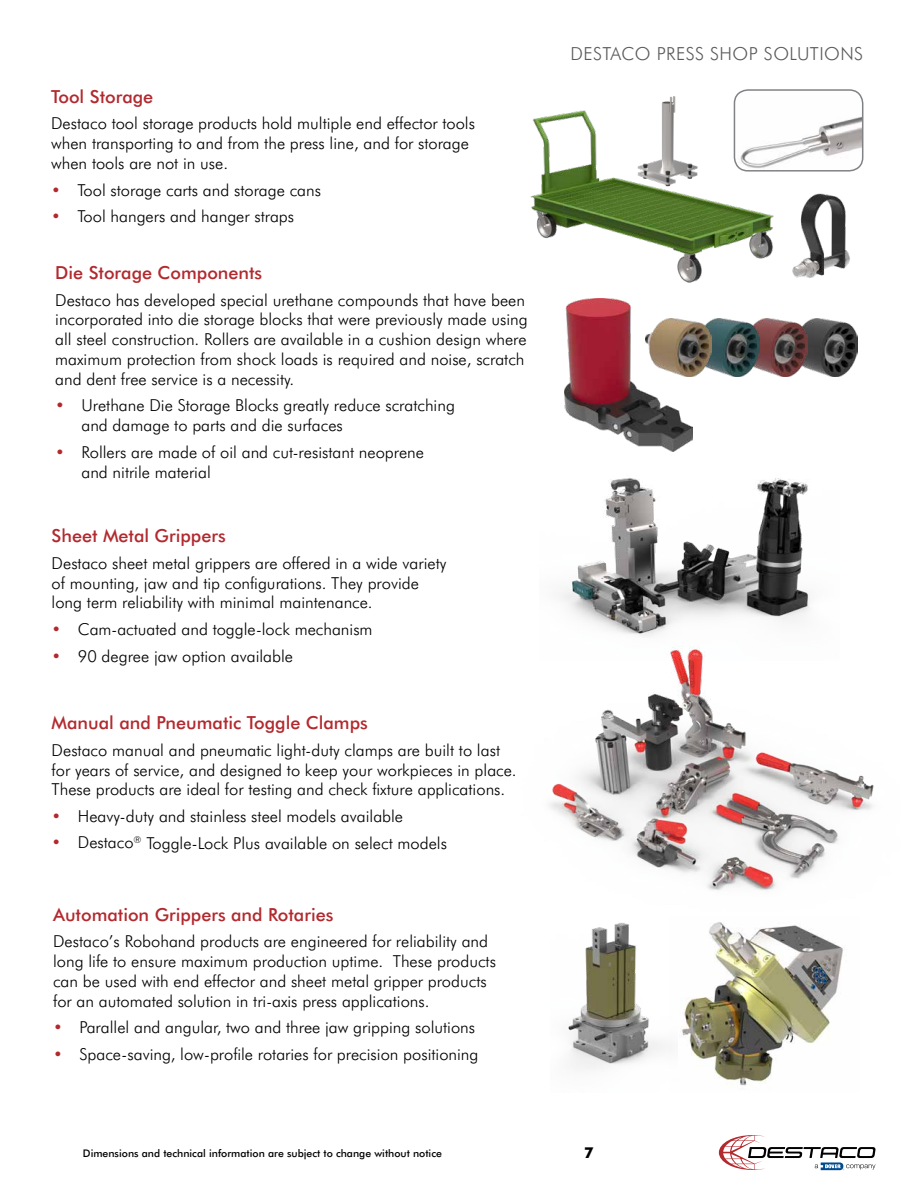
<style>
.page{position:relative;width:918px;height:1188px;background:#fff}
.page>*{position:absolute;margin:0;border:0;box-sizing:border-box;transform-origin:0 0}
.t1{font:500 18px "Futura BT";color:#b2292e}
.t2{font:300 18px "Futura BT";letter-spacing:.025em;color:#58595b}
.t3{font:300 16.5px/19.8px "Futura BT";color:#000}
.t4{font:700 15px "Futura BT";color:#000}
.t5{font:500 10.5px "Futura BT";color:#000}
.s1{color:#b3282d}
</style>
<div class="page">
<img style="left:564px;top:299px;width:128px;height:153px">
<img style="left:808px;top:318px;width:49px;height:59px">
<img style="left:759px;top:318px;width:49px;height:59px">
<img style="left:712px;top:318px;width:47px;height:59px">
<img style="left:645px;top:318px;width:67px;height:59px">
<img style="left:797px;top:193px;width:53px;height:85px">
<img style="left:736px;top:90px;width:127px;height:80px">
<div style="left:734px;top:89px;width:129px;height:83px;border:2px solid #808285;border-radius:14px"></div>
<img style="left:530px;top:95px;width:267px;height:188px">
<img style="left:634px;top:95px;width:67px;height:97px">
<img style="left:559px;top:478px;width:251px;height:159px">
<img style="left:549px;top:647px;width:325px;height:244px">
<img style="left:680px;top:922px;width:163px;height:164px">
<img style="left:568px;top:922px;width:97px;height:147px">
<svg style="left:719px;top:1135px;width:156px;height:35px"></svg>
<p class="t1" style="left:51px;top:86px;width:104px">Tool Storage</p>
<p class="t3" style="left:51px;top:113px;width:425px">Destaco tool storage products hold multiple end effector tools when transporting to and from the press line, and for storage when tools are not in use.</p>
<p class="t3" style="left:51px;top:180px;width:271px"><span class="s1">•</span> Tool storage carts and storage cans</p>
<p class="t3" style="left:51px;top:206px;width:245px"><span class="s1">•</span> Tool hangers and hanger straps</p>
<p class="t1" style="left:55px;top:262px;width:209px">Die Storage Components</p>
<p class="t3" style="left:55px;top:290px;width:474px">Destaco has developed special urethane compounds that have been incorporated into die storage blocks that were previously made using all steel construction. Rollers are available in a cushion design where maximum protection from shock loads is required and noise, scratch and dent free service is a necessity.</p>
<p class="t3" style="left:81px;top:395px;width:375px;text-indent:-26px"><span class="s1">•</span> Urethane Die Storage Blocks greatly reduce scratching and damage to parts and die surfaces</p>
<p class="t3" style="left:81px;top:442px;width:344px;text-indent:-26px"><span class="s1">•</span> Rollers are made of oil and cut-resistant neoprene and nitrile material</p>
<p class="t1" style="left:52px;top:525px;width:176px">Sheet Metal Grippers</p>
<p class="t3" style="left:52px;top:553px;width:396px">Destaco sheet metal grippers are offered in a wide variety of mounting, jaw and tip configurations. They provide long term reliability with minimal maintenance.</p>
<p class="t3" style="left:52px;top:619px;width:323px"><span class="s1">•</span> Cam-actuated and toggle-lock mechanism</p>
<p class="t3" style="left:52px;top:646px;width:243px"><span class="s1">•</span> 90 degree jaw option available</p>
<p class="t1" style="left:52px;top:712px;width:318px">Manual and Pneumatic Toggle Clamps</p>
<p class="t3" style="left:52px;top:740px;width:467px">Destaco manual and pneumatic light-duty clamps are built to last for years of service, and designed to keep your workpieces in place.<br>These products are ideal for testing and check fixture applications.</p>
<p class="t3" style="left:52px;top:806px;width:353px"><span class="s1">•</span> Heavy-duty and stainless steel models available</p>
<p class="t3" style="left:52px;top:833px;width:397px"><span class="s1">•</span> Destaco<sup>®</sup> Toggle-Lock Plus available on select models</p>
<p class="t1" style="left:53px;top:904px;width:282px">Automation Grippers and Rotaries</p>
<p class="t3" style="left:53px;top:932px;width:444px">Destaco’s Robohand products are engineered for reliability and long life to ensure maximum production uptime. These products can be used with end effector and sheet metal gripper products for an automated solution in tri-axis press applications.</p>
<p class="t3" style="left:53px;top:1017px;width:424px"><span class="s1">•</span> Parallel and angular, two and three jaw gripping solutions</p>
<p class="t3" style="left:53px;top:1044px;width:427px"><span class="s1">•</span> Space-saving, low-profile rotaries for precision positioning</p>
<p class="t2" style="left:571px;top:42px;width:294px">DESTACO PRESS SHOP SOLUTIONS</p>
<p class="t5" style="left:83px;top:1147px;width:361px">Dimensions and technical information are subject to change without notice</p>
<p class="t4" style="left:584px;top:1144px;width:11px">7</p>
</div>
